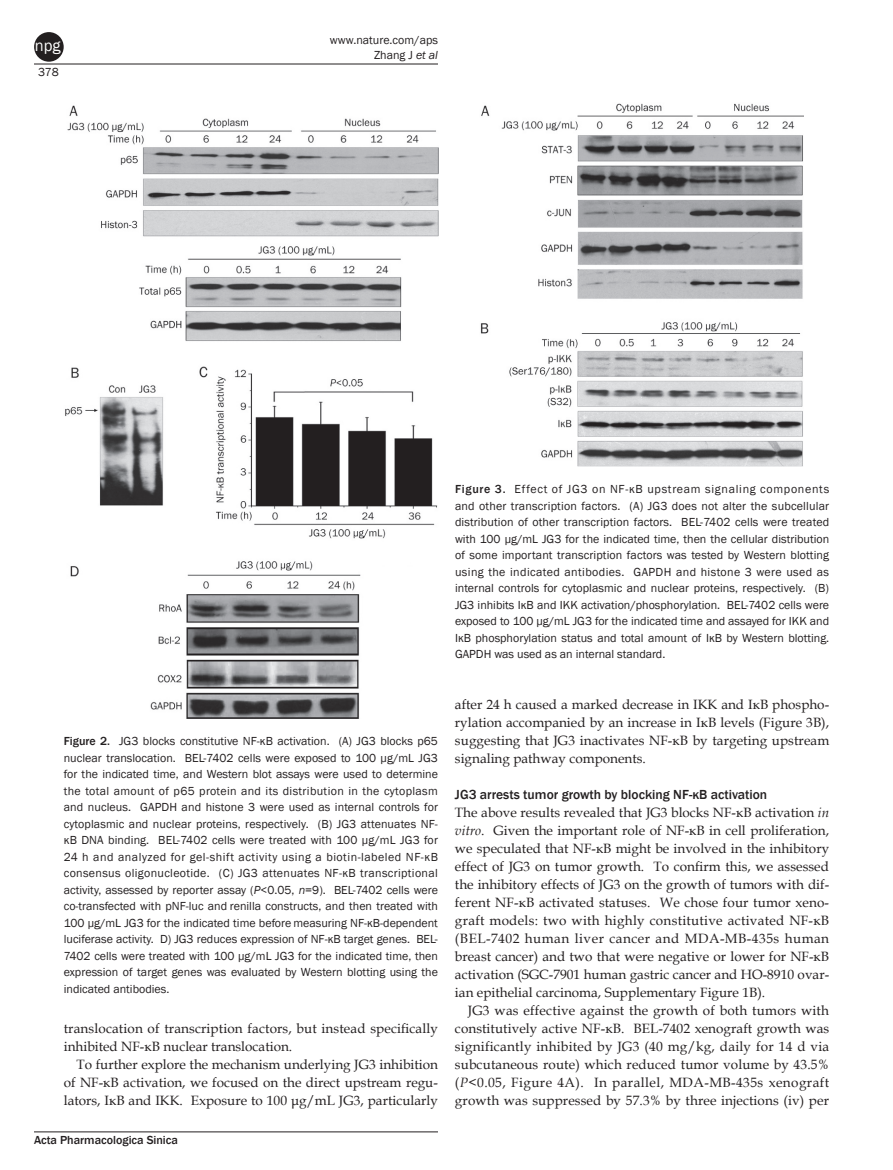
<style>
.page{position:relative;width:893px;height:1170px;background:#fff}
.page>*{position:absolute;margin:0;border:0;box-sizing:border-box;transform-origin:0 0}
.t1{font:16.5px "Franklin Gothic Book 2";color:#fff}
.t2{font:13.5px/18px "Book Antiqua";letter-spacing:.005em;color:#231f20}
.t3{font:13.5px/18px "Book Antiqua 2";letter-spacing:.005em;color:#231f20}
.t4{font:13.5px "Book Antiqua";letter-spacing:.03em;color:#231f20}
.t5{font:500 13.5px "Franklin Gothic";color:#231f20}
.t6{font:13.5px "Book Antiqua 2";letter-spacing:.035em;color:#231f20}
.t7{font:12px/16.5px "Franklin Gothic";color:#231f20;text-align:justify}
.t8{font:12px/15px "Franklin Gothic Book 2";color:#231f20;text-align:right}
.t9{font:12px "Franklin Gothic Medium 2";color:#231f20}
.s1{font-family:"Franklin Gothic";font-style:italic}
.s2{font-family:"Franklin Gothic Medium 2"}
.s3{font-style:italic}
.s4{font-family:"Franklin Gothic Book 2"}
.s5{font-family:"Franklin Gothic"}
.s6{font-family:"Book Antiqua 2"}
</style>
<div class="page">
<hr style="left:34px;top:64px;width:404px;height:1px;background:#231f20">
<hr style="left:34px;top:1131px;width:404px;height:1px;background:#231f20">
<div style="left:34px;top:32px;width:30px;height:30px;background:#231f20;border-radius:50%"></div>
<img style="left:65px;top:105px;width:373px;height:613px">
<img style="left:480px;top:103px;width:323px;height:363px">
<h1 class="t1" style="left:35px;top:35px;width:27px">npg</h1>
<p class="t8" style="left:38px;top:65px;width:22px">378</p>
<p class="t8" style="left:330px;top:32px;width:110px">www.nature.com/aps<br>Zhang J <span class="s1">et al</span></p>
<p class="t7" style="left:64px;top:733px;width:376px"><span class="s2">Figure 2.</span> JG3 blocks constitutive NF-κB activation. (A) JG3 blocks p65 nuclear translocation. BEL-7402 cells were exposed to 100 μg/mL JG3 for the indicated time, and Western blot assays were used to determine the total amount of p65 protein and its distribution in the cytoplasm</p>
<p class="t8" style="left:64px;top:799px;width:376px">and nucleus. GAPDH and histone 3 were used as internal controls for</p>
<p class="t7" style="left:64px;top:815px;width:376px">cytoplasmic and nuclear proteins, respectively. (B) JG3 attenuates NF&shy;κB DNA binding. BEL-7402 cells were treated with 100 μg/mL JG3 for 24 h and analyzed for gel-shift activity using a biotin-labeled NF-κB consensus oligonucleotide. (C) JG3 attenuates NF-κB transcriptional activity, assessed by reporter assay (<span class="s3">P</span><span class="s4">&lt;0.05,</span> <span class="s3">n</span>=9). BEL-7402 cells were</p>
<p class="t8" style="left:64px;top:898px;width:376px"><span class="s5">co-transfected with pNF-luc and</span> renilla constructs, and then treated with</p>
<p class="t7" style="left:64px;top:914px;width:376px">100 μg/mL JG3 for the indicated time before measuring NF-κB-dependent luciferase activity. D) JG3 reduces expression of NF-κB target genes. BEL-7402 cells were treated with 100 μg/mL JG3 for the indicated time, then expression of target genes was evaluated by Western blotting using the indicated antibodies.</p>
<p class="t2" style="left:64px;top:1019px;width:376px">translocation of transcription factors, but instead specifically inhibited NF-κB nuclear translocation.</p>
<p class="t3" style="left:77px;top:1055px;width:363px">To further explore the mechanism underlying JG3 inhibition</p>
<p class="t2" style="left:64px;top:1073px;width:376px">of NF-κB activation, we focused on the direct upstream regu&shy;lators, IκB and IKK. Exposure to 100 μg/mL JG3, particularly</p>
<p class="t9" style="left:34px;top:1132px;width:145px">Acta Pharmacologica Sinica</p>
<p class="t7" style="left:455px;top:481px;width:376px"><span class="s2">Figure 3.</span> Effect of JG3 on NF-κB upstream signaling components and other transcription factors. (A) JG3 does not alter the subcellular distribution of other transcription factors. BEL-7402 cells were treated with 100 μg/mL JG3 for the indicated time, then the cellular distribution of some important transcription factors was tested by Western blotting using the indicated antibodies. GAPDH and histone 3 were used as internal controls for cytoplasmic and nuclear proteins, respectively. (B)<br>JG3 inhibits IκB and IKK activation/phosphorylation. BEL-7402 cells were exposed to 100 μg/mL JG3 for the indicated time and assayed for IKK and IκB phosphorylation status and total amount of IκB by Western blotting.</p>
<p class="t8" style="left:455px;top:647px;width:212px">GAPDH was used as an internal standard.</p>
<p class="t2" style="left:455px;top:695px;width:376px;text-align:justify">after 24 h caused a marked decrease in IKK and IκB phospho&shy;rylation accompanied by an increase in IκB levels (Figure 3B), suggesting that JG3 inactivates NF-κB by targeting upstream</p>
<p class="t3" style="left:455px;top:749px;width:192px">signaling pathway components.</p>
<p class="t5" style="left:455px;top:786px;width:314px">JG3 arrests tumor growth by blocking NF-κB activation</p>
<p class="t2" style="left:455px;top:803px;width:376px;text-align:justify">The above results revealed that JG3 blocks NF-κB activation <span class="s3">in vitro</span>. Given the important role of NF-κB in cell proliferation, we speculated that NF-κB might be involved in the inhibitory effect of JG3 on tumor growth. To confirm this, we assessed</p>
<p class="t3" style="left:455px;top:875px;width:376px">the inhibitory effects of JG3 on the growth of tumors with dif-</p>
<p class="t2" style="left:455px;top:893px;width:376px">ferent NF-κB activated statuses. We chose four tumor xeno&shy;graft models: two with highly constitutive activated NF-κB</p>
<p class="t6" style="left:455px;top:929px;width:376px">(BEL-7402 human liver cancer and MDA-MB-435s human</p>
<p class="t2" style="left:455px;top:947px;width:376px">breast cancer) and two that were negative or lower for NF-κB activation (SGC-7901 human gastric cancer and HO-8910 ovar<span class="s6">-</span></p>
<p class="t3" style="left:468px;top:983px;width:363px;text-indent:-13px">ian epithelial carcinoma, Supplementary Figure 1B).<br>JG3 was effective against the growth of both tumors with</p>
<p class="t2" style="left:455px;top:1019px;width:376px">constitutively active NF-κB. BEL-7402 xenograft growth was</p>
<p class="t3" style="left:455px;top:1037px;width:376px">significantly inhibited by JG3 (40 mg/kg, daily for 14 d via subcutaneous route) which reduced tumor volume by 43.5%</p>
<p class="t4" style="left:455px;top:1073px;width:376px"><span class="s6">(</span><span class="s3">P</span>&lt;0.05, Figure 4A). In parallel, MDA-MB-435s xenograft</p>
<p class="t3" style="left:455px;top:1091px;width:376px">growth was suppressed by 57.3% by three injections (iv) per</p>
</div>
